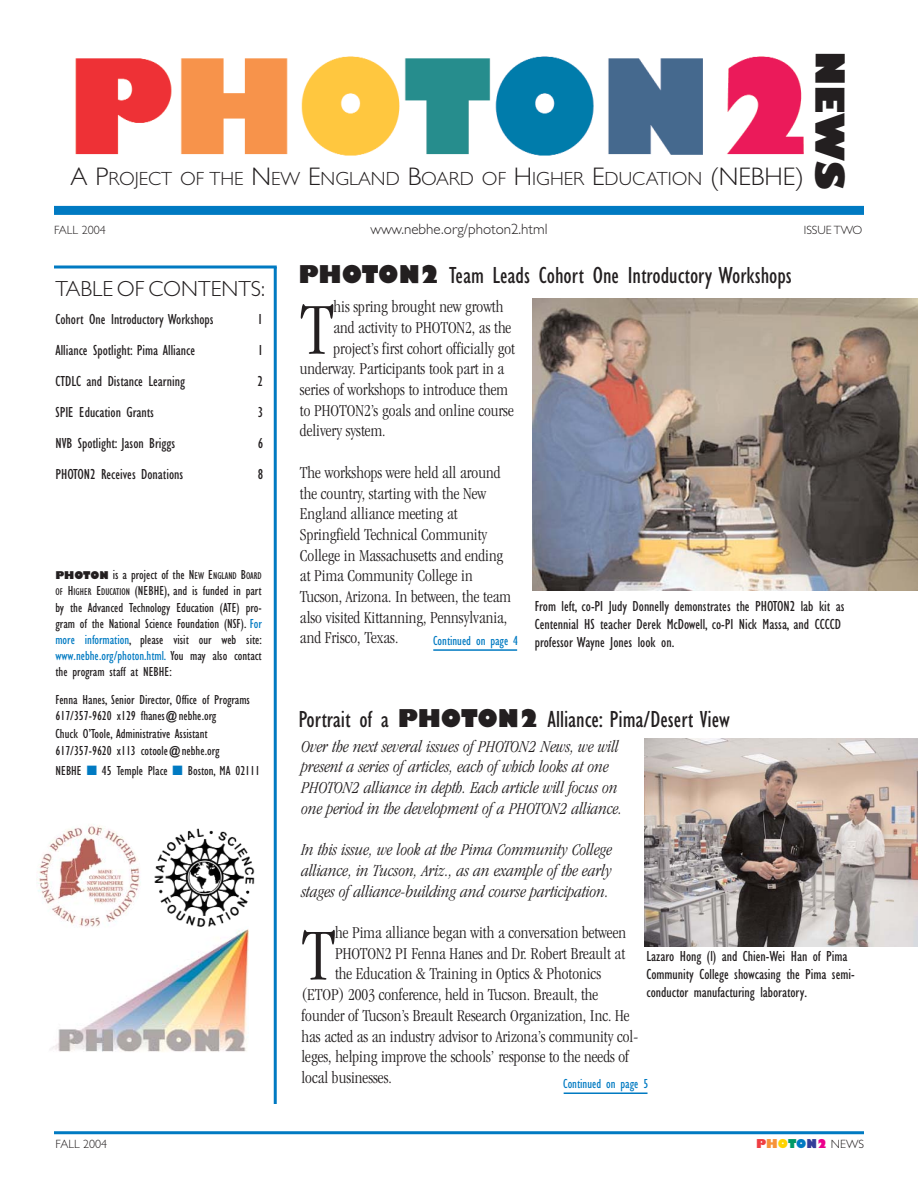
<style>
.page{position:relative;width:918px;height:1188px;background:#fff}
.page>*{position:absolute;margin:0;border:0;box-sizing:border-box;transform-origin:0 0}
.t1{font:300 condensed 75.75px "Garamond";color:#231f20}
.t2{font:800 39px "Gill Sans";color:#231f20}
.t3{font:condensed 24px "Gill Sans";color:#231f20}
.t4{font:300 21.9px "Gill Sans";color:#231f20}
.t5{font:300 19.2px "Gill Sans";color:#231f20}
.t6{font:300 condensed 17.25px/20.7px "Garamond";color:#231f20}
.t7{font:italic 300 condensed 17.25px/20.7px "Garamond";color:#231f20}
.t8{font:condensed 15px/18px "Gill Sans";color:#231f20}
.t9{font:300 15px "Gill Sans";color:#231f20}
.t10{font:condensed 13.5px/16.2px "Gill Sans";color:#231f20}
.t11{font:condensed 13.5px "Gill Sans";color:#007ac2}
.t12{font:300 12px "Gill Sans";color:#231f20}
.s1{font-size:25.5px}
.s2{font-weight:800;font-stretch:normal;font-size:10.5px}
.s3{font-size:10.2px}
.s4{color:#007ac2}
.s5{font-weight:800;font-stretch:normal}
.s6{font-weight:800;color:#ef3e42}
.s7{font-weight:800;color:#f79239}
.s8{font-weight:800;color:#ffd300}
.s9{font-weight:800;color:#009a66}
.s10{font-weight:800;color:#007ac2}
.s11{font-weight:800;color:#343e99}
.s12{font-weight:800;color:#ec008c}
</style>
<div class="page">
<hr style="left:54px;top:1131px;width:810px;height:3px;background:#007ac2">
<hr style="left:433px;top:649px;width:84px;height:2px;background:#007ac2">
<div style="left:54px;top:206px;width:810px;height:9px;background:#007ac2"></div>
<img style="left:154px;top:828px;width:101px;height:95px">
<hr style="left:274px;top:267px;width:3px;height:837px;background:#007ac2">
<hr style="left:54px;top:266px;width:223px;height:2px;background:#007ac2">
<img style="left:644px;top:738px;width:274px;height:209px">
<img style="left:75px;top:56px;width:729px;height:100px">
<hr style="left:564px;top:1092px;width:84px;height:2px;background:#007ac2">
<img style="left:50px;top:923px;width:198px;height:129px">
<img style="left:37px;top:824px;width:104px;height:105px">
<img style="left:532px;top:298px;width:386px;height:292px">
<p class="t5" style="left:70px;top:172px;width:735px"><span class="s1">A P</span>ROJECT OF THE <span class="s1">N</span>EW <span class="s1">E</span>NGLAND <span class="s1">B</span>OARD OF <span class="s1">H</span>IGHER <span class="s1">E</span>DUCATION <span class="s1">(NEBHE)</span></p>
<h2 class="t2" style="left:845px;top:51px;width:140px;rotate:90deg">NEWS</h2>
<p class="t12" style="left:54px;top:226px;width:53px">FALL 2004</p>
<p class="t9" style="left:370px;top:224px;width:179px">www.nebhe.org/photon2.html</p>
<p class="t12" style="left:804px;top:226px;width:60px">ISSUE TWO</p>
<p class="t4" style="left:56px;top:281px;width:211px">TABLE OF CONTENTS:</p>
<p class="t8" style="left:56px;top:312px;width:160px">Cohort One Introductory Workshops</p>
<p class="t8" style="left:258px;top:312px;width:7px">1</p>
<p class="t8" style="left:56px;top:343px;width:141px">Alliance Spotlight: Pima Alliance</p>
<p class="t8" style="left:258px;top:343px;width:7px">1</p>
<p class="t8" style="left:56px;top:374px;width:131px">CTDLC and Distance Learning</p>
<p class="t8" style="left:258px;top:374px;width:7px">2</p>
<p class="t8" style="left:56px;top:405px;width:100px">SPIE Education Grants</p>
<p class="t8" style="left:258px;top:405px;width:7px">3</p>
<p class="t8" style="left:56px;top:436px;width:121px">NVB Spotlight: Jason Briggs</p>
<p class="t8" style="left:258px;top:436px;width:7px">6</p>
<p class="t8" style="left:56px;top:467px;width:129px">PHOTON2 Receives Donations</p>
<p class="t8" style="left:258px;top:467px;width:7px">8</p>
<p class="t10" style="left:55px;top:568px;width:208px;text-align:justify"><span class="s2">PHOTON</span> is a project of the N<span class="s3">EW</span> E<span class="s3">NGLAND</span> B<span class="s3">OARD OF</span> H<span class="s3">IGHER</span> E<span class="s3">DUCATION</span> (NEBHE), and is funded in part by the Advanced Technology Education (ATE) pro&shy;gram of the National Science Foundation (NSF). <span class="s4">For more information</span>, please visit our web site: <span class="s4">www.nebhe.org/photon.html.</span> You may also contact the program staff at NEBHE:</p>
<p class="t10" style="left:55px;top:693px;width:196px">Fenna Hanes, Senior Director, Office of Programs<br>617/357-9620 x129 fhanes@nebhe.org</p>
<p class="t10" style="left:55px;top:727px;width:166px">Chuck O’Toole, Administrative Assistant<br>617/357-9620 x113 cotoole@nebhe.org</p>
<p class="t10" style="left:55px;top:764px;width:206px">NEBHE <span class="s4">■</span> 45 Temple Place <span class="s4">■</span> Boston, MA 02111</p>
<h3 class="t3" style="left:298px;top:266px;width:495px"><span class="s5">PHOTON2</span> Team Leads Cohort One Introductory Workshops</h3>
<h1 class="t1" style="left:300px;top:300px;width:35px">T</h1>
<p class="t6" style="left:334px;top:298px;width:171px">his spring brought new growth</p>
<p class="t6" style="left:334px;top:318px;width:179px">and activity to PHOTON2, as the</p>
<p class="t6" style="left:334px;top:339px;width:183px">project’s first cohort officially got</p>
<p class="t6" style="left:300px;top:360px;width:206px">underway. Participants took part in a</p>
<p class="t6" style="left:300px;top:380px;width:210px">series of workshops to introduce them</p>
<p class="t6" style="left:300px;top:401px;width:215px">to PHOTON2’s goals and online course</p>
<p class="t6" style="left:300px;top:422px;width:87px">delivery system.</p>
<p class="t6" style="left:300px;top:463px;width:213px">The workshops were held all around the country, starting with the New<br>England alliance meeting at<br>Springfield Technical Community<br>College in Massachusetts and ending at Pima Community College in<br>Tucson, Arizona. In between, the team also visited Kittanning, Pennsylvania, and Frisco, Texas.</p>
<p class="t11" style="left:433px;top:636px;width:87px">Continued on page 4</p>
<p class="t8" style="left:535px;top:598px;width:311px">From left, co-PI Judy Donnelly demonstrates the PHOTON2 lab kit as<br>Centennial HS teacher Derek McDowell, co-PI Nick Massa, and CCCCD professor Wayne Jones look on.</p>
<h3 class="t3" style="left:299px;top:711px;width:433px">Portrait of a <span class="s5">PHOTON2</span> Alliance: Pima/Desert View</h3>
<p class="t7" style="left:301px;top:737px;width:322px">Over the next several issues of PHOTON2 News, we will present a series of articles, each of which looks at one PHOTON2 alliance in depth. Each article will focus on one period in the development of a PHOTON2 alliance.</p>
<p class="t7" style="left:301px;top:841px;width:312px;text-align:justify">In this issue, we look at the Pima Community College alliance, in Tucson, Ariz., as an example of the early stages of alliance-building and course participation.</p>
<h1 class="t1" style="left:301px;top:926px;width:35px">T</h1>
<p class="t6" style="left:335px;top:923px;width:293px">he Pima alliance began with a conversation between</p>
<p class="t6" style="left:335px;top:944px;width:292px">PHOTON2 PI Fenna Hanes and Dr. Robert Breault at</p>
<p class="t6" style="left:335px;top:965px;width:268px">the Education &amp; Training in Optics &amp; Photonics</p>
<p class="t6" style="left:301px;top:986px;width:298px">(ETOP) 2003 conference, held in Tucson. Breault, the</p>
<p class="t6" style="left:301px;top:1006px;width:330px">founder of Tucson’s Breault Research Organization, Inc. He</p>
<p class="t6" style="left:301px;top:1027px;width:338px">has acted as an industry advisor to Arizona’s community col-</p>
<p class="t6" style="left:301px;top:1048px;width:329px">leges, helping improve the schools’ response to the needs of</p>
<p class="t6" style="left:301px;top:1068px;width:92px">local businesses.</p>
<p class="t11" style="left:563px;top:1079px;width:87px">Continued on page 5</p>
<p class="t8" style="left:646px;top:949px;width:210px">Lazaro Hong (l) and Chien-Wei Han of Pima<br>Community College showcasing the Pima semi&shy;conductor manufacturing laboratory.</p>
<p class="t12" style="left:56px;top:1139px;width:53px">FALL 2004</p>
<p class="t12" style="left:756px;top:1139px;width:109px"><span class="s6">P</span><span class="s7">H</span><span class="s8">O</span><span class="s9">T</span><span class="s10">O</span><span class="s11">N</span><span class="s12">2</span> NEWS</p>
</div>
